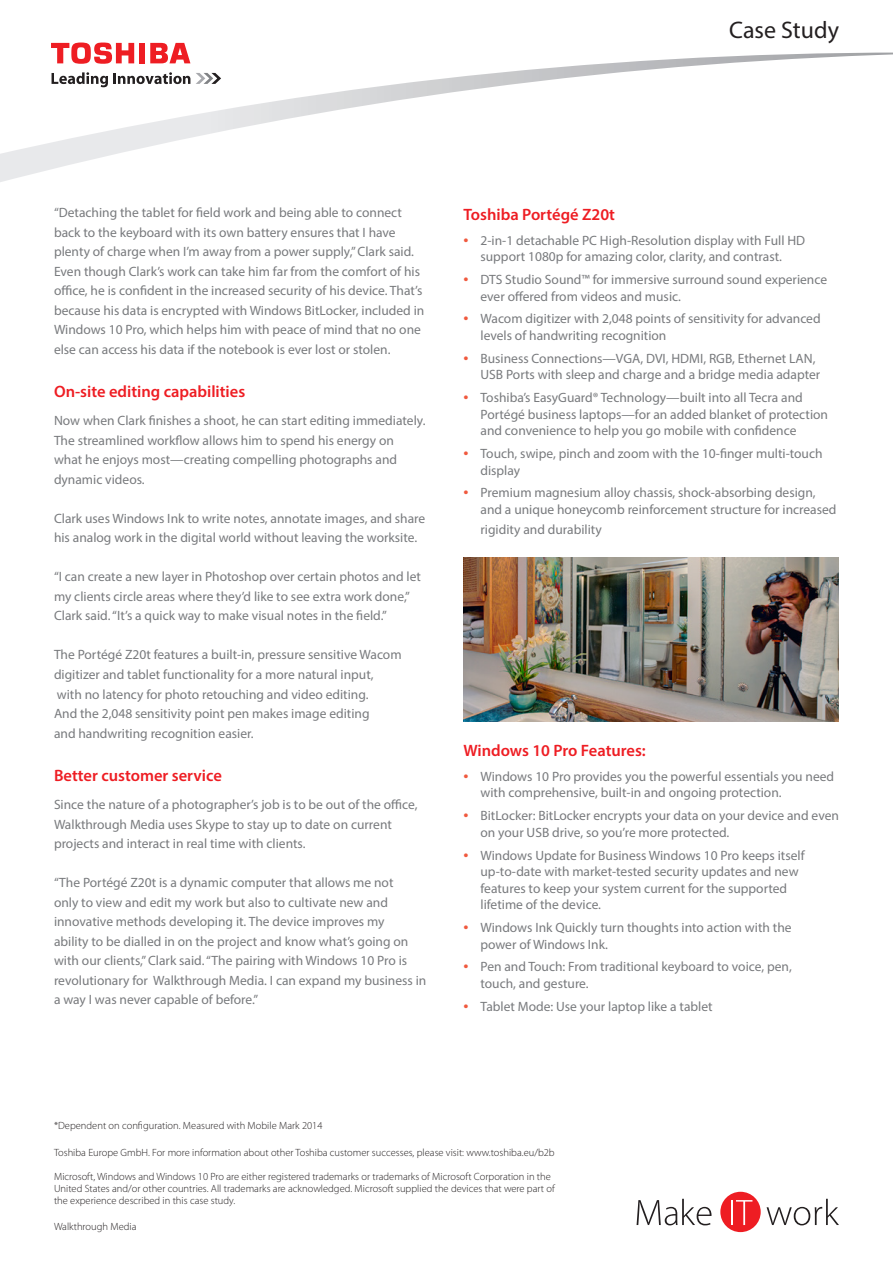
<style>
.page{position:relative;width:893px;height:1263px;background:#fff}
.page>*{position:absolute;margin:0;border:0;box-sizing:border-box;transform-origin:0 0}
.Sub_head{font:24px "Myriad Pro";color:#231f20}
.Paragraph_headers{font:600 16.5px "Myriad Pro";color:#ee1d23}
.Body_copy{font:13.5px/19.5px "Myriad Pro";color:#787a7d}
.t1{font:300 10.5px/12px "Myriad Pro";color:#231f20}
.s1{font-size:18px;color:#f0593e}
</style>
<div class="page">
<div style="left:720px;top:1192px;width:41px;height:40px;background:#ee1d23;border-radius:50%"></div>
<svg style="left:637px;top:1199px;width:74px;height:26px"></svg>
<svg style="left:732px;top:1200px;width:20px;height:25px"></svg>
<svg style="left:767px;top:1199px;width:72px;height:26px"></svg>
<img style="left:463px;top:558px;width:376px;height:163px">
<div style="left:139px;top:43px;width:6px;height:20px;background:#ee1d23"></div>
<svg style="left:150px;top:43px;width:38px;height:10px"></svg>
<svg style="left:51px;top:42px;width:83px;height:11px"></svg>
<svg style="left:0;top:53px;width:893px;height:129px"></svg>
<p class="Sub_head" style="left:729px;top:15px;width:111px">Case Study</p>
<p class="Body_copy" style="left:54px;top:203px;width:361px">“Detaching the tablet for field work and being able to connect back to the keyboard with its own battery ensures that I have plenty of charge when I’m away from a power supply,” Clark said.</p>
<p class="Body_copy" style="left:54px;top:261px;width:372px">Even though Clark’s work can take him far from the comfort of his office, he is confident in the increased security of his device. That’s because his data is encrypted with Windows BitLocker, included in Windows 10 Pro, which helps him with peace of mind that no one else can access his data if the notebook is ever lost or stolen.</p>
<p class="Paragraph_headers" style="left:54px;top:381px;width:193px">On-site editing capabilities</p>
<p class="Body_copy" style="left:54px;top:411px;width:373px">Now when Clark finishes a shoot, he can start editing immediately.<br>The streamlined workflow allows him to spend his energy on what he enjoys most—creating compelling photographs and dynamic videos.</p>
<p class="Body_copy" style="left:54px;top:508px;width:373px">Clark uses Windows Ink to write notes, annotate images, and share his analog work in the digital world without leaving the worksite.</p>
<p class="Body_copy" style="left:54px;top:567px;width:368px">“I can create a new layer in Photoshop over certain photos and let my clients circle areas where they’d like to see extra work done,”<br>Clark said. “It’s a quick way to make visual notes in the field.”</p>
<p class="Body_copy" style="left:54px;top:645px;width:349px">The Portégé Z20t features a built-in, pressure sensitive Wacom digitizer and tablet functionality for a more natural input, with no latency for photo retouching and video editing.<br>And the 2,048 sensitivity point pen makes image editing<br>and handwriting recognition easier.</p>
<p class="Paragraph_headers" style="left:54px;top:765px;width:169px">Better customer service</p>
<p class="Body_copy" style="left:54px;top:794px;width:365px">Since the nature of a photographer’s job is to be out of the office,<br>Walkthrough Media uses Skype to stay up to date on current projects and interact in real time with clients.</p>
<p class="Body_copy" style="left:54px;top:872px;width:374px">“The Portégé Z20t is a dynamic computer that allows me not<br>only to view and edit my work but also to cultivate new and innovative methods developing it. The device improves my<br>ability to be dialled in on the project and know what’s going on with our clients,” Clark said. “The pairing with Windows 10 Pro is revolutionary for Walkthrough Media. I can expand my business in a way I was never capable of before.”</p>
<p class="Paragraph_headers" style="left:463px;top:204px;width:153px">Toshiba Portégé Z20t</p>
<p class="Body_copy" style="left:463px;top:232px;width:343px;line-height:16.5px;text-align:center"><span class="s1">•</span> 2-in-1 detachable PC High-Resolution display with Full HD support 1080p for amazing color, clarity, and contrast.</p>
<p class="Body_copy" style="left:480px;top:271px;width:348px;line-height:16.5px;text-indent:-17px"><span class="s1">•</span> DTS Studio Sound™ for immersive surround sound experience ever offered from videos and music.</p>
<p class="Body_copy" style="left:480px;top:310px;width:342px;line-height:16.5px;text-indent:-17px"><span class="s1">•</span> Wacom digitizer with 2,048 points of sensitivity for advanced levels of handwriting recognition</p>
<p class="Body_copy" style="left:480px;top:350px;width:341px;line-height:16.5px;text-indent:-17px"><span class="s1">•</span> Business Connections—VGA, DVI, HDMI, RGB, Ethernet LAN,<br>USB Ports with sleep and charge and a bridge media adapter</p>
<p class="Body_copy" style="left:480px;top:389px;width:349px;line-height:16.5px;text-indent:-17px"><span class="s1">•</span> Toshiba’s EasyGuard® Technology—built into all Tecra and<br>Portégé business laptops—for an added blanket of protection and convenience to help you go mobile with confidence</p>
<p class="Body_copy" style="left:480px;top:445px;width:344px;line-height:16.5px;text-indent:-17px"><span class="s1">•</span> Touch, swipe, pinch and zoom with the 10-finger multi-touch display</p>
<p class="Body_copy" style="left:480px;top:484px;width:357px;line-height:16.5px;text-indent:-17px"><span class="s1">•</span> Premium magnesium alloy chassis, shock-absorbing design, and a unique honeycomb reinforcement structure for increased</p>
<p class="Body_copy" style="left:480px;top:519px;width:123px">rigidity and durability</p>
<p class="Paragraph_headers" style="left:463px;top:740px;width:184px">Windows 10 Pro Features:</p>
<p class="Body_copy" style="left:480px;top:768px;width:355px;line-height:16.5px;text-indent:-17px"><span class="s1">•</span> Windows 10 Pro provides you the powerful essentials you need with comprehensive, built-in and ongoing protection.</p>
<p class="Body_copy" style="left:480px;top:807px;width:360px;line-height:16.5px;text-indent:-17px"><span class="s1">•</span> BitLocker: BitLocker encrypts your data on your device and even on your USB drive, so you’re more protected.</p>
<p class="Body_copy" style="left:480px;top:847px;width:326px;line-height:16.5px;text-indent:-17px"><span class="s1">•</span> Windows Update for Business Windows 10 Pro keeps itself up-to-date with market-tested security updates and new features to keep your system current for the supported lifetime of the device.</p>
<p class="Body_copy" style="left:480px;top:919px;width:313px;line-height:16.5px;text-indent:-17px"><span class="s1">•</span> Windows Ink Quickly turn thoughts into action with the power of Windows Ink.</p>
<p class="Body_copy" style="left:480px;top:958px;width:313px;line-height:16.5px;text-indent:-17px"><span class="s1">•</span> Pen and Touch: From traditional keyboard to voice, pen, touch, and gesture.</p>
<p class="Body_copy" style="left:463px;top:996px;width:251px"><span class="s1">•</span> Tablet Mode: Use your laptop like a tablet</p>
<p class="t1" style="left:54px;top:1119px;width:270px">*Dependent on configuration. Measured with Mobile Mark 2014</p>
<p class="t1" style="left:54px;top:1146px;width:502px">Toshiba Europe GmbH. For more information about other Toshiba customer successes, please visit: www.toshiba.eu/b2b</p>
<p class="t1" style="left:54px;top:1170px;width:502px">Microsoft, Windows and Windows 10 Pro are either registered trademarks or trademarks of Microsoft Corporation in the<br>United States and/or other countries. All trademarks are acknowledged. Microsoft supplied the devices that were part of the experience described in this case study.</p>
<p class="t1" style="left:54px;top:1220px;width:84px">Walkthrough Media</p>
</div>
